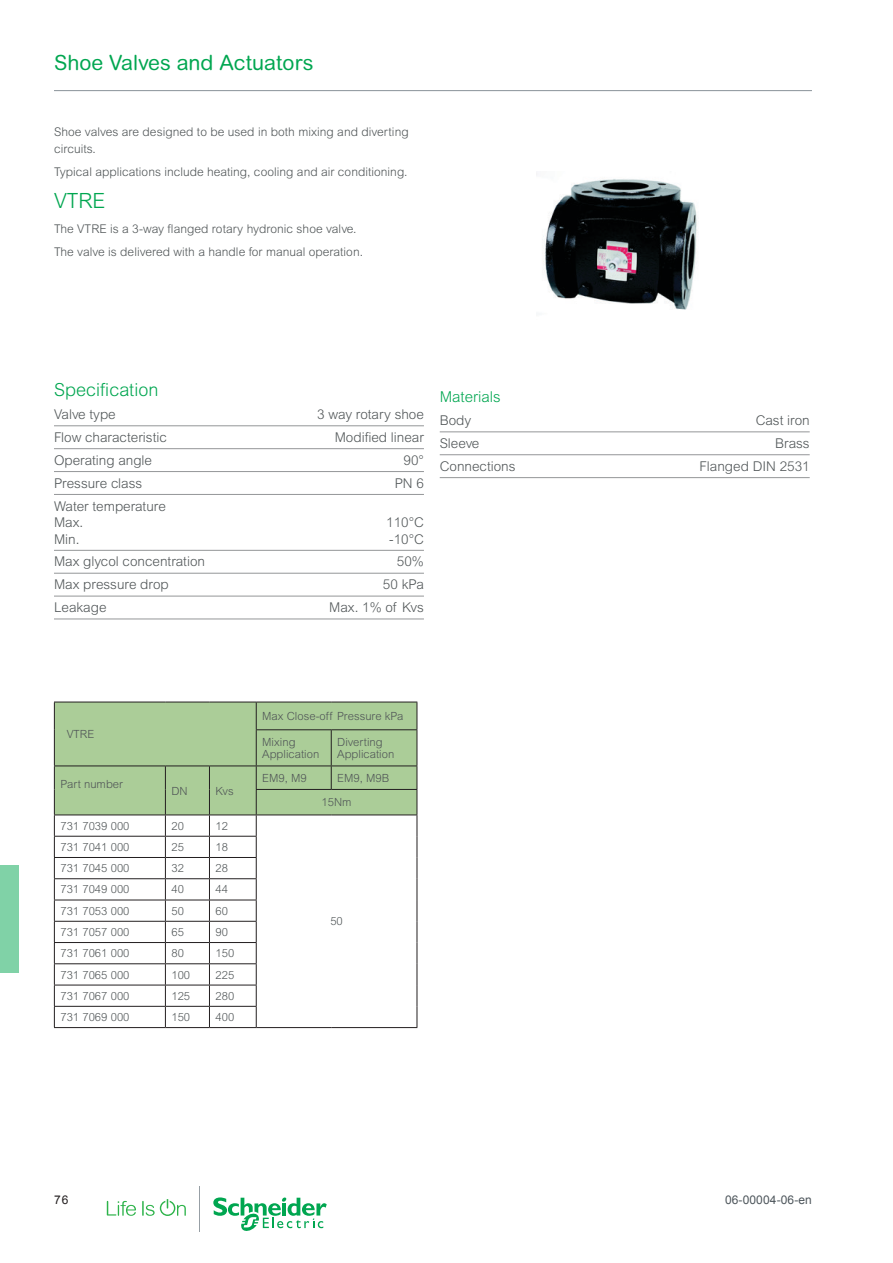
<style>
.page{position:relative;width:893px;height:1263px;background:#fff}
.page>*{position:absolute;margin:0;border:0;box-sizing:border-box;transform-origin:0 0}
.t1{font:21px "Arial Rounded MT Std";color:#00a650}
.t2{font:300 21px "Arial MT Std";color:#00a650}
.t3{font:300 18px "Arial MT Std";letter-spacing:.005em;color:#00a650}
.t4{font:300 15px "Arial MT Std";letter-spacing:.005em;color:#00a650}
.t5{font:300 13.5px/16.5px "Arial MT Std";color:#505557}
.t6{font:300 12px/16.5px "Arial MT Std";letter-spacing:.005em;color:#505557}
.t7{font:12px "Arial";letter-spacing:.01em;color:#4d555b}
.t8{font:12px "Arial";color:#231f20}
.t9{font:300 11.25px/12px "Arial MT Std";letter-spacing:.005em;color:#505557}
</style>
<div class="page">
<hr style="left:54px;top:90px;width:758px;height:1px;background:#979fa5">
<svg style="left:107px;top:1201px;width:29px;height:15px"></svg>
<svg style="left:142px;top:1199px;width:44px;height:17px"></svg>
<svg style="left:213px;top:1197px;width:114px;height:34px"></svg>
<hr style="left:199px;top:1186px;width:1px;height:45px;background:#979fa5">
<div style="left:0;top:866px;width:19px;height:107px;background:#80d2a7"></div>
<svg style="left:54px;top:702px;width:364px;height:325px"></svg>
<hr style="left:54px;top:1027px;width:111px;height:1px;background:#231f20">
<hr style="left:165px;top:1027px;width:44px;height:1px;background:#231f20">
<hr style="left:209px;top:1027px;width:47px;height:1px;background:#231f20">
<hr style="left:256px;top:1027px;width:75px;height:1px;background:#231f20">
<hr style="left:331px;top:1027px;width:86px;height:1px;background:#231f20">
<hr style="left:256px;top:729px;width:75px;height:1px;background:#231f20">
<hr style="left:256px;top:730px;width:1px;height:35px;background:#231f20">
<hr style="left:331px;top:729px;width:86px;height:1px;background:#231f20">
<hr style="left:331px;top:730px;width:1px;height:35px;background:#231f20">
<hr style="left:417px;top:730px;width:1px;height:35px;background:#231f20">
<hr style="left:54px;top:765px;width:111px;height:1px;background:#231f20">
<hr style="left:165px;top:765px;width:44px;height:1px;background:#231f20">
<hr style="left:209px;top:765px;width:47px;height:1px;background:#231f20">
<hr style="left:256px;top:765px;width:75px;height:1px;background:#231f20">
<hr style="left:331px;top:765px;width:86px;height:1px;background:#231f20">
<img style="left:543px;top:179px;width:154px;height:131px">
<hr style="left:54px;top:425px;width:370px;height:1px;background:#949698">
<hr style="left:54px;top:448px;width:370px;height:1px;background:#949698">
<hr style="left:54px;top:471px;width:370px;height:1px;background:#949698">
<hr style="left:54px;top:494px;width:370px;height:1px;background:#949698">
<hr style="left:54px;top:550px;width:370px;height:1px;background:#949698">
<hr style="left:54px;top:573px;width:370px;height:1px;background:#949698">
<hr style="left:54px;top:596px;width:370px;height:1px;background:#949698">
<hr style="left:54px;top:619px;width:370px;height:1px;background:#949698">
<hr style="left:440px;top:431px;width:370px;height:1px;background:#949698">
<hr style="left:440px;top:454px;width:370px;height:1px;background:#949698">
<hr style="left:440px;top:477px;width:370px;height:1px;background:#949698">
<h1 class="t1" style="left:54px;top:50px;width:261px">Shoe Valves and Actuators</h1>
<p class="t6" style="left:54px;top:124px;width:356px">Shoe valves are designed to be used in both mixing and diverting circuits.</p>
<p class="t6" style="left:54px;top:164px;width:355px">Typical applications include heating, cooling and air conditioning.</p>
<h1 class="t2" style="left:54px;top:189px;width:53px">VTRE</h1>
<p class="t6" style="left:54px;top:217px;width:311px;line-height:23.2px">The VTRE is a 3-way flanged rotary hydronic shoe valve.<br>The valve is delivered with a handle for manual operation.</p>
<h2 class="t3" style="left:54px;top:379px;width:106px">Specification</h2>
<p class="t5" style="left:54px;top:406px;width:63px">Valve type</p>
<p class="t5" style="left:317px;top:406px;width:108px">3 way rotary shoe</p>
<p class="t5" style="left:54px;top:429px;width:114px">Flow characteristic</p>
<p class="t5" style="left:335px;top:429px;width:91px">Modified linear</p>
<p class="t5" style="left:54px;top:452px;width:100px">Operating angle</p>
<p class="t5" style="left:404px;top:452px;width:22px">90°</p>
<p class="t5" style="left:54px;top:475px;width:90px">Pressure class</p>
<p class="t5" style="left:395px;top:475px;width:31px">PN 6</p>
<p class="t5" style="left:54px;top:497px;width:113px">Water temperature<br>Max.</p>
<p class="t5" style="left:386px;top:514px;width:39px">110°C</p>
<p class="t5" style="left:54px;top:530px;width:27px">Min.</p>
<p class="t5" style="left:389px;top:530px;width:36px">-10°C</p>
<p class="t5" style="left:54px;top:553px;width:153px">Max glycol concentration</p>
<p class="t5" style="left:397px;top:553px;width:29px">50%</p>
<p class="t5" style="left:54px;top:576px;width:116px">Max pressure drop</p>
<p class="t5" style="left:383px;top:576px;width:43px">50 kPa</p>
<p class="t5" style="left:54px;top:599px;width:54px">Leakage</p>
<p class="t5" style="left:329px;top:599px;width:96px">Max. 1% of Kvs</p>
<h3 class="t4" style="left:440px;top:388px;width:63px">Materials</h3>
<p class="t5" style="left:440px;top:412px;width:33px">Body</p>
<p class="t5" style="left:756px;top:412px;width:56px">Cast iron</p>
<p class="t5" style="left:440px;top:435px;width:41px">Sleeve</p>
<p class="t5" style="left:775px;top:435px;width:36px">Brass</p>
<p class="t5" style="left:440px;top:458px;width:77px">Connections</p>
<p class="t5" style="left:700px;top:458px;width:112px">Flanged DIN 2531</p>
<p class="t9" style="left:67px;top:728px;width:29px">VTRE</p>
<p class="t9" style="left:60px;top:778px;width:64px">Part number</p>
<p class="t9" style="left:171px;top:784px;width:18px">DN</p>
<p class="t9" style="left:215px;top:784px;width:20px">Kvs</p>
<p class="t9" style="left:60px;top:820px;width:71px">731 7039 000</p>
<p class="t9" style="left:171px;top:820px;width:14px">20</p>
<p class="t9" style="left:215px;top:820px;width:14px">12</p>
<p class="t9" style="left:60px;top:841px;width:71px">731 7041 000</p>
<p class="t9" style="left:171px;top:841px;width:14px">25</p>
<p class="t9" style="left:215px;top:841px;width:14px">18</p>
<p class="t9" style="left:60px;top:862px;width:71px">731 7045 000</p>
<p class="t9" style="left:171px;top:862px;width:14px">32</p>
<p class="t9" style="left:215px;top:862px;width:14px">28</p>
<p class="t9" style="left:60px;top:883px;width:71px">731 7049 000</p>
<p class="t9" style="left:171px;top:883px;width:14px">40</p>
<p class="t9" style="left:215px;top:883px;width:14px">44</p>
<p class="t9" style="left:60px;top:905px;width:71px">731 7053 000</p>
<p class="t9" style="left:171px;top:905px;width:14px">50</p>
<p class="t9" style="left:215px;top:905px;width:14px">60</p>
<p class="t9" style="left:60px;top:926px;width:71px">731 7057 000</p>
<p class="t9" style="left:171px;top:926px;width:14px">65</p>
<p class="t9" style="left:215px;top:926px;width:14px">90</p>
<p class="t9" style="left:60px;top:947px;width:71px">731 7061 000</p>
<p class="t9" style="left:171px;top:947px;width:14px">80</p>
<p class="t9" style="left:215px;top:947px;width:20px">150</p>
<p class="t9" style="left:60px;top:968px;width:71px">731 7065 000</p>
<p class="t9" style="left:171px;top:968px;width:20px">100</p>
<p class="t9" style="left:215px;top:968px;width:20px">225</p>
<p class="t9" style="left:60px;top:990px;width:71px">731 7067 000</p>
<p class="t9" style="left:171px;top:990px;width:20px">125</p>
<p class="t9" style="left:215px;top:990px;width:20px">280</p>
<p class="t9" style="left:60px;top:1011px;width:71px">731 7069 000</p>
<p class="t9" style="left:171px;top:1011px;width:20px">150</p>
<p class="t9" style="left:215px;top:1011px;width:20px">400</p>
<p class="t9" style="left:262px;top:710px;width:143px">Max Close-off Pressure kPa</p>
<p class="t9" style="left:262px;top:736px;width:59px">Mixing<br>Application</p>
<p class="t9" style="left:337px;top:736px;width:59px">Diverting<br>Application</p>
<p class="t9" style="left:262px;top:772px;width:46px">EM9, M9</p>
<p class="t9" style="left:322px;top:765px;width:69px;line-height:24.5px;text-indent:16px">EM9, M9B<br>15Nm</p>
<p class="t9" style="left:330px;top:915px;width:14px">50</p>
<p class="t8" style="left:54px;top:1192px;width:16px">76</p>
<p class="t7" style="left:725px;top:1192px;width:88px">06-00004-06-en</p>
</div>
